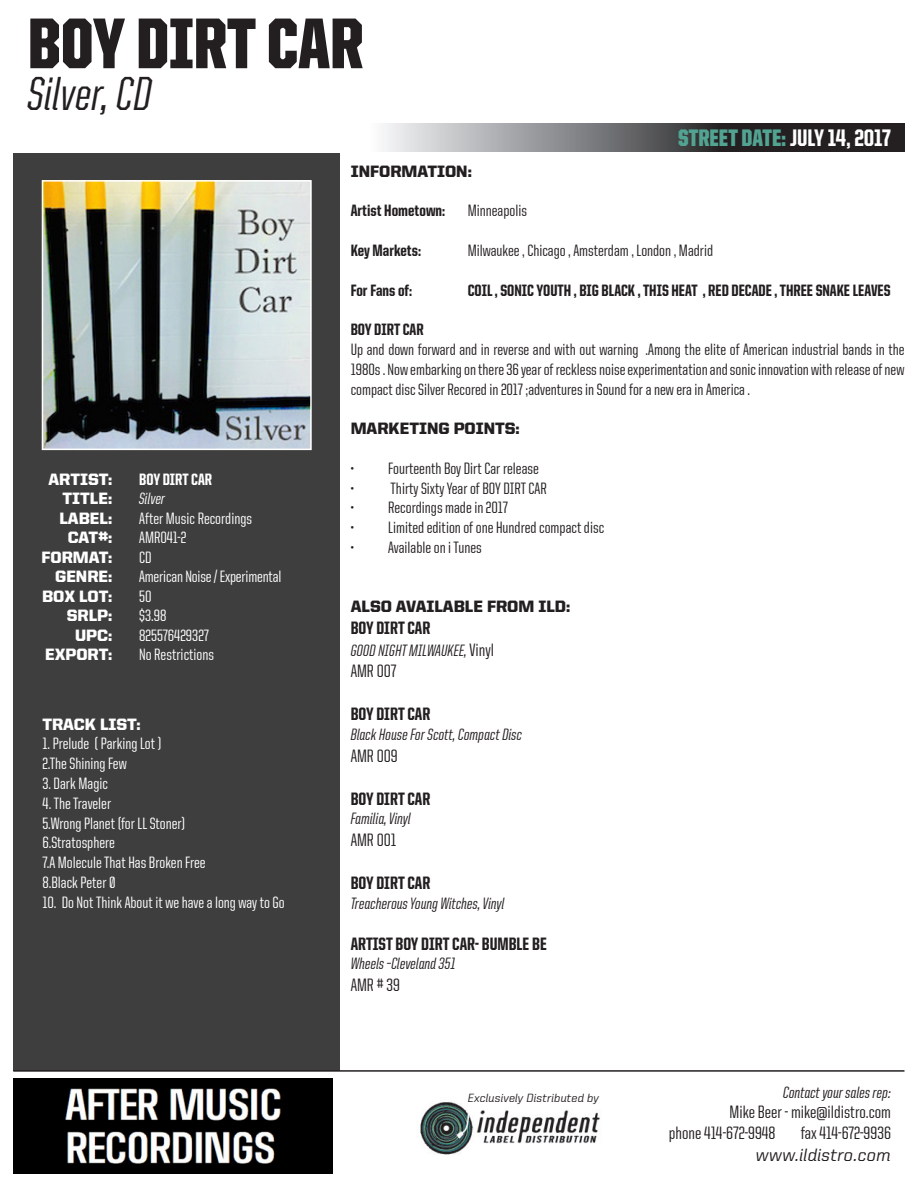
<style>
.page{position:relative;width:918px;height:1188px;background:#fff}
.page>*{position:absolute;margin:0;border:0;box-sizing:border-box;transform-origin:0 0}
.t1{font:900 72px "United Sans Cond";color:#231f20}
.t2{font:500 48px "United Italic Cond";color:#231f20}
.t3{font:900 24px "United Sans Cond";color:#52a391}
.t4{font:500 18px "United Sans Cond";color:#231f20}
.t5{font:800 18px "United Sans Cond";color:#231f20}
.t6{font:500 18px "United Italic Reg";color:#231f20}
.t7{font:500 16.5px/19.8px "United Sans Cond";color:#231f20;text-align:justify}
.t8{font:500 16.5px "United Sans Cond";color:#fff}
.t9{font:500 16.5px "United Italic Cond";color:#231f20}
.t10{font:800 16.5px "United Sans Cond";color:#231f20}
.t11{font:900 16.5px "United Sans Reg";color:#fff}
.t12{font:900 16.5px "United Sans Reg";color:#231f20}
.t13{font:800 16.5px "United Sans Cond";color:#fff}
.t14{font:500 16.5px "United Italic Cond";color:#fff}
.t15{font:500 12px "United Italic Reg";color:#231f20}
.s1{font-weight:800;color:#fff}
.s2{font-family:"United Sans Cond";font-size:18px}
</style>
<div class="page">
<svg style="left:383px;top:124px;width:521px;height:28px;background:#69686a"></svg>
<div style="left:13px;top:153px;width:326px;height:917px;background:#3e3e3f"></div>
<img style="left:45px;top:183px;width:264px;height:264px">
<div style="left:42px;top:180px;width:270px;height:270px;border:2px solid #fff"></div>
<hr style="left:13px;top:1070px;width:891px;height:2px;background:#231f20">
<img style="left:420px;top:1102px;width:180px;height:53px">
<img style="left:13px;top:1078px;width:320px;height:95px">
<p class="t1" style="left:28px;top:5px;width:337px">BOY DIRT CAR</p>
<p class="t2" style="left:28px;top:70px;width:126px">Silver, CD</p>
<p class="t3" style="left:678px;top:125px;width:214px">STREET DATE: <span class="s1">JULY 14, 2017</span></p>
<p class="t11" style="left:48px;top:470px;width:65px">ARTIST:</p>
<p class="t13" style="left:139px;top:470px;width:74px">BOY DIRT CAR</p>
<p class="t11" style="left:63px;top:489px;width:51px">TITLE:</p>
<p class="t14" style="left:139px;top:490px;width:28px">Silver</p>
<p class="t11" style="left:59px;top:509px;width:54px">LABEL:</p>
<p class="t8" style="left:139px;top:510px;width:114px">After Music Recordings</p>
<p class="t11" style="left:68px;top:528px;width:46px">CAT#:</p>
<p class="t8" style="left:139px;top:529px;width:49px">AMR041-2</p>
<p class="t11" style="left:42px;top:548px;width:72px">FORMAT:</p>
<p class="t8" style="left:139px;top:549px;width:14px">CD</p>
<p class="t11" style="left:55px;top:567px;width:59px">GENRE:</p>
<p class="t8" style="left:139px;top:568px;width:144px">American Noise / Experimental</p>
<p class="t11" style="left:42px;top:587px;width:72px">BOX LOT:</p>
<p class="t8" style="left:139px;top:588px;width:14px">50</p>
<p class="t11" style="left:67px;top:606px;width:47px">SRLP:</p>
<p class="t8" style="left:139px;top:607px;width:29px">$3.98</p>
<p class="t11" style="left:75px;top:626px;width:39px">UPC:</p>
<p class="t8" style="left:139px;top:627px;width:71px">825576429327</p>
<p class="t11" style="left:45px;top:645px;width:69px">EXPORT:</p>
<p class="t8" style="left:139px;top:646px;width:76px">No Restrictions</p>
<p class="t11" style="left:42px;top:715px;width:100px">TRACK LIST:</p>
<p class="t8" style="left:42px;top:735px;width:121px">1. Prelude ( Parking Lot )</p>
<p class="t8" style="left:42px;top:755px;width:86px">2.The Shining Few</p>
<p class="t8" style="left:42px;top:775px;width:67px">3. Dark Magic</p>
<p class="t8" style="left:42px;top:795px;width:70px">4. The Traveler</p>
<p class="t8" style="left:42px;top:815px;width:144px">5.Wrong Planet (for LL Stoner)</p>
<p class="t8" style="left:42px;top:834px;width:74px">6.Stratosphere</p>
<p class="t8" style="left:42px;top:854px;width:165px">7.A Molecule That Has Broken Free</p>
<p class="t8" style="left:42px;top:874px;width:75px">8.Black Peter Ø</p>
<p class="t8" style="left:42px;top:894px;width:244px">10. Do Not Think About it we have a long way to Go</p>
<p class="t12" style="left:351px;top:162px;width:123px">INFORMATION:</p>
<p class="t10" style="left:351px;top:202px;width:96px">Artist Hometown:</p>
<p class="t7" style="left:468px;top:201px;width:61px">Minneapolis</p>
<p class="t10" style="left:351px;top:242px;width:72px">Key Markets:</p>
<p class="t7" style="left:468px;top:241px;width:247px">Milwaukee , Chicago , Amsterdam , London , Madrid</p>
<p class="t10" style="left:351px;top:281px;width:63px">For Fans of:</p>
<p class="t10" style="left:468px;top:281px;width:424px">COIL , SONIC YOUTH , BIG BLACK , THIS HEAT , RED DECADE , THREE SNAKE LEAVES</p>
<p class="t10" style="left:351px;top:321px;width:74px">BOY DIRT CAR</p>
<p class="t7" style="left:351px;top:340px;width:555px">Up and down forward and in reverse and with out warning .Among the elite of American industrial bands in the 1980s . Now embarking on there 36 year of reckless noise experimentation and sonic innovation with release of new compact disc Silver Recored in 2017 ;adventures in Sound for a new era in America .</p>
<p class="t12" style="left:351px;top:419px;width:171px">MARKETING POINTS:</p>
<p class="t7" style="left:351px;top:458px;width:190px">• Fourteenth Boy Dirt Car release</p>
<p class="t7" style="left:351px;top:478px;width:198px">• Thirty Sixty Year of BOY DIRT CAR</p>
<p class="t7" style="left:351px;top:498px;width:159px">• Recordings made in 2017</p>
<p class="t7" style="left:351px;top:518px;width:255px">• Limited edition of one Hundred compact disc</p>
<p class="t7" style="left:351px;top:538px;width:133px">• Available on i Tunes</p>
<p class="t12" style="left:351px;top:598px;width:221px">ALSO AVAILABLE FROM ILD:</p>
<p class="t5" style="left:351px;top:618px;width:81px">BOY DIRT CAR</p>
<p class="t9" style="left:351px;top:642px;width:145px">GOOD NIGHT MILWAUKEE, <span class="s2">Vinyl</span></p>
<p class="t4" style="left:351px;top:662px;width:47px">AMR 007</p>
<p class="t5" style="left:351px;top:705px;width:81px">BOY DIRT CAR</p>
<p class="t9" style="left:351px;top:726px;width:173px">Black House For Scott, Compact Disc</p>
<p class="t4" style="left:351px;top:746px;width:49px">AMR 009</p>
<p class="t5" style="left:351px;top:789px;width:81px">BOY DIRT CAR</p>
<p class="t9" style="left:351px;top:810px;width:62px">Familia, Vinyl</p>
<p class="t4" style="left:351px;top:831px;width:47px">AMR 001</p>
<p class="t5" style="left:351px;top:873px;width:81px">BOY DIRT CAR</p>
<p class="t9" style="left:351px;top:895px;width:156px">Treacherous Young Witches, Vinyl</p>
<p class="t5" style="left:351px;top:934px;width:198px">ARTIST BOY DIRT CAR- BUMBLE BE</p>
<p class="t9" style="left:351px;top:955px;width:106px">Wheels –Cleveland 351</p>
<p class="t4" style="left:351px;top:976px;width:51px">AMR # 39</p>
<p class="t15" style="left:468px;top:1091px;width:133px">Exclusively Distributed by</p>
<p class="t9" style="left:783px;top:1084px;width:109px">Contact your sales rep:</p>
<p class="t4" style="left:730px;top:1103px;width:163px">Mike Beer - mike@ildistro.com</p>
<p class="t4" style="left:669px;top:1124px;width:108px">phone 414-672-9948</p>
<p class="t4" style="left:801px;top:1124px;width:92px">fax 414-672-9936</p>
<p class="t6" style="left:756px;top:1145px;width:137px">www.ildistro.com</p>
</div>
